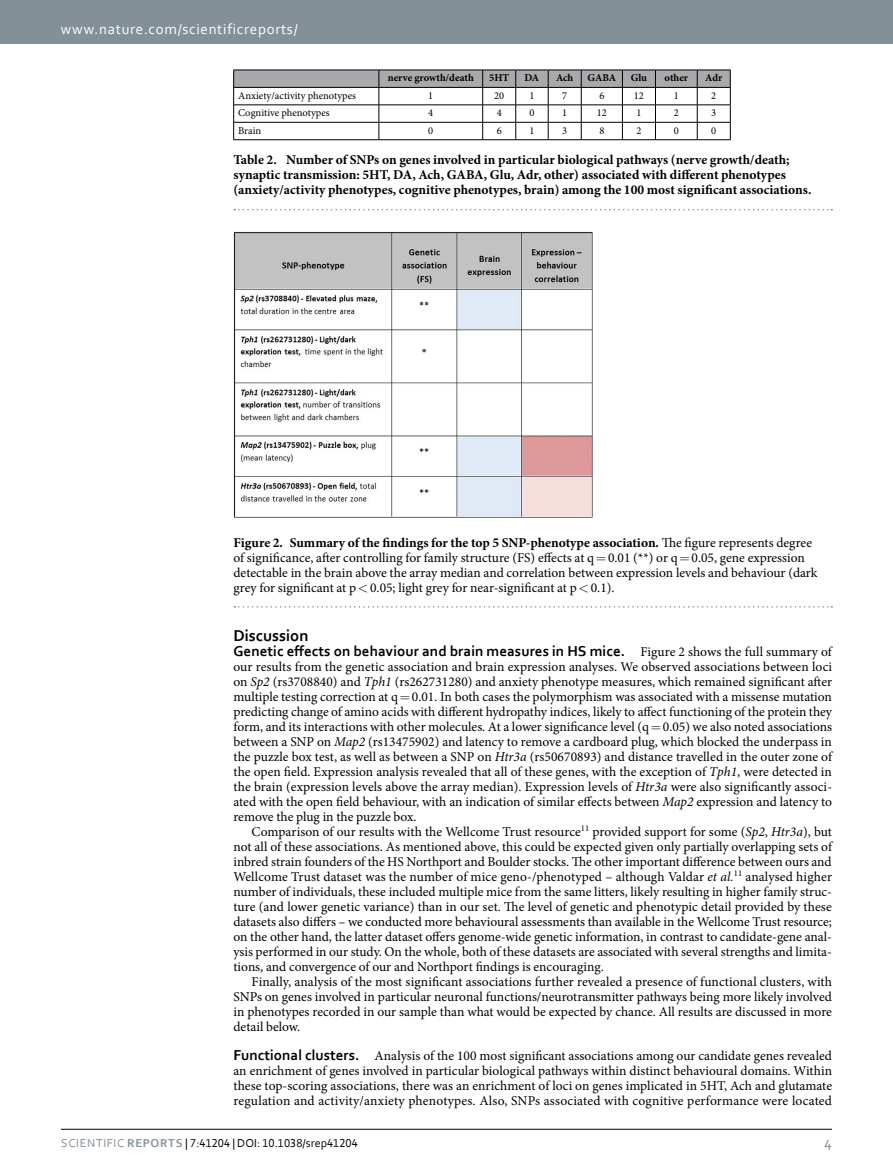
<style>
.page{position:relative;width:893px;height:1174px;background:#fff}
.page>*{position:absolute;margin:0;border:0;box-sizing:border-box;transform-origin:0 0}
.t1{font:700 16.5px "Corbel";color:#000}
.t2{font:700 15px "Corbel";letter-spacing:.005em;color:#000}
.t3{font:15px "Corbel";letter-spacing:.045em;color:#fff}
.t4{font:15px "Corbel";color:#839097}
.t5{font:13.5px/15px "Minion Pro";color:#000;text-align:justify}
.t6{font:700 13.5px/15px "Minion Pro";color:#000}
.t7{font:12px "Corbel";color:#000}
.t8{font:10.5px "Minion Pro";color:#000}
.t9{font:700 10.5px "Minion Pro";color:#000}
.s1{font-weight:700}
.s2{font-family:"Minion Pro";font-weight:400;font-size:13.5px}
.s3{font-style:italic}
.s4{font-family:"Corbel";font-weight:700;font-size:15px}
.s5{color:#839097}
.s6{font-weight:700;color:#839097}
</style>
<div class="page">
<div style="left:0;top:0;width:893px;height:43px;background:#839097"></div>
<hr style="left:61px;top:1129px;width:771px;height:1px;background:#000">
<svg style="left:234px;top:209px;width:598px;height:1px"></svg>
<hr style="left:233px;top:139px;width:146px;height:1px;background:#000">
<hr style="left:379px;top:139px;width:104px;height:1px;background:#000">
<hr style="left:483px;top:139px;width:33px;height:1px;background:#000">
<hr style="left:516px;top:139px;width:32px;height:1px;background:#000">
<hr style="left:548px;top:139px;width:33px;height:1px;background:#000">
<hr style="left:581px;top:139px;width:41px;height:1px;background:#000">
<hr style="left:622px;top:139px;width:33px;height:1px;background:#000">
<hr style="left:655px;top:139px;width:42px;height:1px;background:#000">
<svg style="left:233px;top:70px;width:498px;height:69px"></svg>
<hr style="left:697px;top:139px;width:33px;height:1px;background:#000">
<img style="left:233px;top:232px;width:360px;height:286px">
<svg style="left:234px;top:606px;width:598px;height:1px"></svg>
<p class="t3" style="left:61px;top:19px;width:238px">www.nature.com/scientificreports/</p>
<p class="t9" style="left:388px;top:71px;width:87px">nerve growth/death</p>
<p class="t9" style="left:489px;top:71px;width:22px">5HT</p>
<p class="t9" style="left:525px;top:71px;width:16px">DA</p>
<p class="t9" style="left:556px;top:71px;width:19px">Ach</p>
<p class="t9" style="left:587px;top:71px;width:30px">GABA</p>
<p class="t9" style="left:631px;top:71px;width:18px">Glu</p>
<p class="t9" style="left:665px;top:71px;width:25px">other</p>
<p class="t9" style="left:705px;top:71px;width:19px">Adr</p>
<p class="t8" style="left:238px;top:88px;width:119px">Anxiety/activity phenotypes</p>
<p class="t8" style="left:428px;top:88px;width:7px">1</p>
<p class="t8" style="left:494px;top:88px;width:12px">20</p>
<p class="t8" style="left:529px;top:88px;width:7px">1</p>
<p class="t8" style="left:562px;top:88px;width:7px">7</p>
<p class="t8" style="left:599px;top:88px;width:7px">6</p>
<p class="t8" style="left:634px;top:88px;width:12px">12</p>
<p class="t8" style="left:674px;top:88px;width:7px">1</p>
<p class="t8" style="left:711px;top:88px;width:7px">2</p>
<p class="t8" style="left:238px;top:106px;width:93px">Cognitive phenotypes</p>
<p class="t8" style="left:428px;top:106px;width:7px">4</p>
<p class="t8" style="left:497px;top:106px;width:7px">4</p>
<p class="t8" style="left:529px;top:106px;width:7px">0</p>
<p class="t8" style="left:562px;top:106px;width:7px">1</p>
<p class="t8" style="left:597px;top:106px;width:12px">12</p>
<p class="t8" style="left:636px;top:106px;width:7px">1</p>
<p class="t8" style="left:674px;top:106px;width:7px">2</p>
<p class="t8" style="left:711px;top:106px;width:7px">3</p>
<p class="t8" style="left:238px;top:123px;width:25px">Brain</p>
<p class="t8" style="left:428px;top:123px;width:7px">0</p>
<p class="t8" style="left:497px;top:123px;width:7px">6</p>
<p class="t8" style="left:529px;top:123px;width:7px">1</p>
<p class="t8" style="left:562px;top:123px;width:7px">3</p>
<p class="t8" style="left:599px;top:123px;width:7px">8</p>
<p class="t8" style="left:636px;top:123px;width:7px">2</p>
<p class="t8" style="left:674px;top:123px;width:7px">0</p>
<p class="t8" style="left:711px;top:123px;width:7px">0</p>
<p class="t6" style="left:233px;top:152px;width:579px">Table 2. Number of SNPs on genes involved in particular biological pathways (nerve growth/death; synaptic transmission: 5HT, DA, Ach, GABA, Glu, Adr, other) associated with different phenotypes (anxiety/activity phenotypes, cognitive phenotypes, brain) among the 100 most significant associations.</p>
<p class="t5" style="left:233px;top:535px;width:586px;text-align:left"><span class="s1">Figure 2. Summary of the findings for the top 5 SNP-phenotype association.</span> The figure represents degree of significance, after controlling for family structure (FS) effects at q 0.01 (**) or q 0.05, gene expression detectable in the brain above the array median and correlation between expression levels and behaviour (dark grey for significant at p 0.05; light grey for near-significant at p 0.1).</p>
<p class="t1" style="left:233px;top:625px;width:77px">Discussion</p>
<p class="t2" style="left:233px;top:641px;width:600px">Genetic effects on behaviour and brain measures in HS mice. <span class="s2">Figure 2 shows the full summary of</span></p>
<p class="t5" style="left:233px;top:659px;width:600px">our results from the genetic association and brain expression analyses. We observed associations between loci on <span class="s3">Sp2</span> (rs3708840) and <span class="s3">Tph1</span> (rs262731280) and anxiety phenotype measures, which remained significant after multiple testing correction at q 0.01. In both cases the polymorphism was associated with a missense mutation predicting change of amino acids with different hydropathy indices, likely to affect functioning of the protein they form, and its interactions with other molecules. At a lower significance level (q 0.05) we also noted associations between a SNP on <span class="s3">Map2</span> (rs13475902) and latency to remove a cardboard plug, which blocked the underpass in the puzzle box test, as well as between a SNP on <span class="s3">Htr3a</span> (rs50670893) and distance travelled in the outer zone of the open field. Expression analysis revealed that all of these genes, with the exception of <span class="s3">Tph1</span>, were detected in the brain (expression levels above the array median). Expression levels of <span class="s3">Htr3a</span> were also significantly associ&shy;ated with the open field behaviour, with an indication of similar effects between <span class="s3">Map2</span> expression and latency to remove the plug in the puzzle box.</p>
<p class="t5" style="left:233px;top:824px;width:600px;text-indent:18px">Comparison of our results with the Wellcome Trust resource<sup>11</sup> provided support for some (<span class="s3">Sp2</span>, <span class="s3">Htr3a</span>), but not all of these associations. As mentioned above, this could be expected given only partially overlapping sets of inbred strain founders of the HS Northport and Boulder stocks. The other important difference between ours and Wellcome Trust dataset was the number of mice geno-/phenotyped – although Valdar <span class="s3">et al.</span><sup>11</sup> analysed higher number of individuals, these included multiple mice from the same litters, likely resulting in higher family struc&shy;ture (and lower genetic variance) than in our set. The level of genetic and phenotypic detail provided by these datasets also differs – we conducted more behavioural assessments than available in the Wellcome Trust resource; on the other hand, the latter dataset offers genome-wide genetic information, in contrast to candidate-gene anal&shy;ysis performed in our study. On the whole, both of these datasets are associated with several strengths and limita&shy;tions, and convergence of our and Northport findings is encouraging.</p>
<p class="t5" style="left:233px;top:974px;width:600px;text-indent:18px">Finally, analysis of the most significant associations further revealed a presence of functional clusters, with SNPs on genes involved in particular neuronal functions/neurotransmitter pathways being more likely involved in phenotypes recorded in our sample than what would be expected by chance. All results are discussed in more detail below.</p>
<p class="t5" style="left:233px;top:1048px;width:600px"><span class="s4">Functional clusters.</span> Analysis of the 100 most significant associations among our candidate genes revealed an enrichment of genes involved in particular biological pathways within distinct behavioural domains. Within these top-scoring associations, there was an enrichment of loci on genes implicated in 5HT, Ach and glutamate regulation and activity/anxiety phenotypes. Also, SNPs associated with cognitive performance were located</p>
<p class="t7" style="left:61px;top:1135px;width:298px"><span class="s5">Scientific</span> <span class="s6">Reports</span> | 7:41204 | DOI: 10.1038/srep41204</p>
<p class="t4" style="left:824px;top:1132px;width:9px">4</p>
</div>
